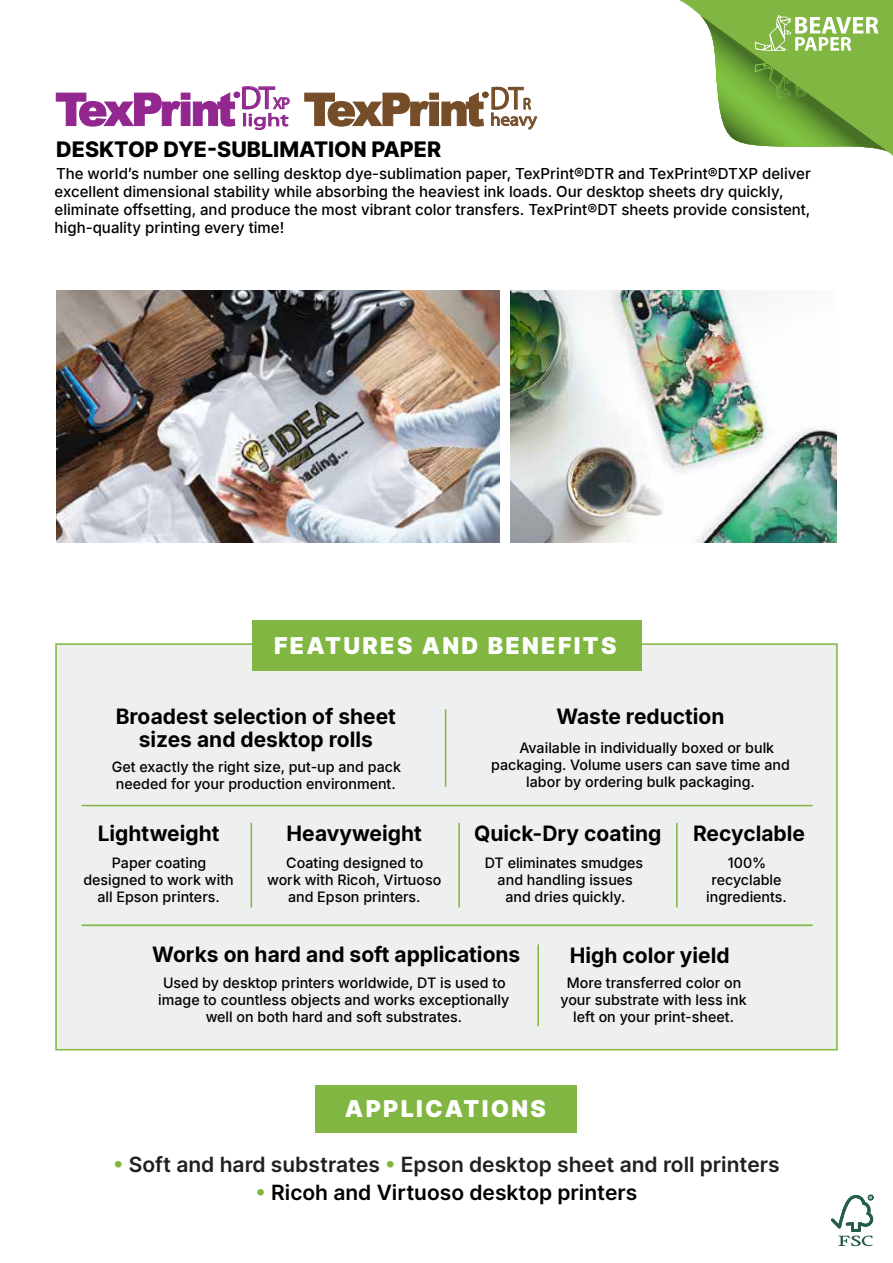
<style>
.page{position:relative;width:893px;height:1263px;background:#fff}
.page>*{position:absolute;margin:0;border:0;box-sizing:border-box;transform-origin:0 0}
.t1{font:32.4px "Myriad Pro";color:#92278f}
.t2{font:32.4px "Myriad Pro";color:#754d29;scale:.92 1}
.t3{font:900 23.1px "Inter";letter-spacing:.1em;color:#fff}
.t4{font:800 21.45px "Inter";color:#000}
.t5{font:700 21px/23.5px "Inter";color:#000;text-align:center}
.t6{font:600 21px "Inter";color:#231f20}
.t7{font:600 21px "Inter";color:#000}
.t8{font:17.55px "Myriad Pro";letter-spacing:.005em;color:#92278f;scale:1.39 1}
.t9{font:17.55px "Myriad Pro";color:#754d29;scale:1.07 1}
.t10{font:500 15px/18px "Inter";color:#000}
.t11{font:500 14.25px/17.1px "Inter";color:#000;text-align:center}
.s1{font-size:16.2px}
</style>
<div class="page">
<svg style="left:831px;top:1195px;width:42px;height:51px"></svg>
<div style="left:55px;top:643px;width:783px;height:407px;background:#eeefef;border:2px solid #80b641"></div>
<hr style="left:82px;top:805px;width:731px;height:1px;background:#80b641">
<hr style="left:82px;top:924px;width:731px;height:2px;background:#80b641">
<div style="left:252px;top:621px;width:389px;height:50px;background:#80b641"></div>
<hr style="left:445px;top:709px;width:1px;height:78px;background:#80b641">
<hr style="left:537px;top:944px;width:2px;height:82px;background:#80b641">
<hr style="left:251px;top:823px;width:1px;height:84px;background:#80b641">
<hr style="left:458px;top:823px;width:2px;height:84px;background:#80b641">
<hr style="left:676px;top:823px;width:2px;height:84px;background:#80b641">
<div style="left:316px;top:1085px;width:261px;height:47px;background:#80b641"></div>
<img style="left:511px;top:291px;width:326px;height:252px">
<img style="left:56px;top:291px;width:443px;height:252px">
<svg style="left:56px;top:86px;width:234px;height:44px"></svg>
<svg style="left:304px;top:87px;width:234px;height:43px"></svg>
<svg style="left:679px;top:0;width:214px;height:156px"></svg>
<h1 class="t1" style="left:240px;top:78px;width:51px">DT<span class="s1">XP</span></h1>
<p class="t8" style="left:242px;top:109px;width:35px">light</p>
<h1 class="t2" style="left:490px;top:78px;width:46px">DT<span class="s1">R</span></h1>
<p class="t9" style="left:490px;top:109px;width:45px">heavy</p>
<p class="t10" style="left:55px;top:164px;width:758px">The worldʼs number one selling desktop dye-sublimation paper, TexPrint®DTR and TexPrint®DTXP deliver excellent dimensional stability while absorbing the heaviest ink loads. Our desktop sheets dry quickly, eliminate offsetting, and produce the most vibrant color transfers. TexPrint®DT sheets provide consistent, high-quality printing every time!</p>
<h3 class="t4" style="left:56px;top:133px;width:386px">DESKTOP DYE-SUBLIMATION PAPER</h3>
<h2 class="t3" style="left:274px;top:629px;width:344px">FEATURES AND BENEFITS</h2>
<h3 class="t5" style="left:116px;top:704px;width:282px">Broadest selection of sheet sizes and desktop rolls</h3>
<h3 class="t5" style="left:556px;top:704px;width:170px">Waste reduction</h3>
<p class="t11" style="left:519px;top:738px;width:256px">Available in individually boxed or bulk</p>
<p class="t11" style="left:491px;top:756px;width:300px">packaging. Volume users can save time and</p>
<p class="t11" style="left:526px;top:773px;width:230px">labor by ordering bulk packaging.</p>
<p class="t11" style="left:112px;top:758px;width:291px;text-align:left">Get exactly the right size, put-up and pack needed for your production environment.</p>
<h3 class="t5" style="left:98px;top:820px;width:123px">Lightweight</h3>
<h3 class="t5" style="left:474px;top:820px;width:189px">Quick-Dry coating</h3>
<p class="t11" style="left:83px;top:854px;width:152px">Paper coating designed to work with all Epson printers.</p>
<h3 class="t5" style="left:287px;top:820px;width:137px">Heavyweight</h3>
<p class="t11" style="left:267px;top:854px;width:176px">Coating designed to work with Ricoh, Virtuoso and Epson printers.</p>
<p class="t11" style="left:485px;top:854px;width:160px">DT eliminates smudges and handling issues and dries quickly.</p>
<h3 class="t5" style="left:693px;top:820px;width:113px">Recyclable</h3>
<p class="t11" style="left:706px;top:854px;width:82px">100% recyclable ingredients.</p>
<h3 class="t5" style="left:152px;top:942px;width:370px">Works on hard and soft applications</h3>
<p class="t11" style="left:158px;top:974px;width:353px">Used by desktop printers worldwide, DT is used to image to countless objects and works exceptionally well on both hard and soft substrates.</p>
<h3 class="t5" style="left:570px;top:943px;width:161px">High color yield</h3>
<p class="t11" style="left:560px;top:974px;width:188px">More transferred color on your substrate with less ink left on your print-sheet.</p>
<h2 class="t3" style="left:345px;top:1092px;width:203px">APPLICATIONS</h2>
<h3 class="t6" style="left:129px;top:1149px;width:652px">Soft and hard substrates Epson desktop sheet and roll printers</h3>
<h3 class="t7" style="left:271px;top:1177px;width:368px">Ricoh and Virtuoso desktop printers</h3>
</div>
